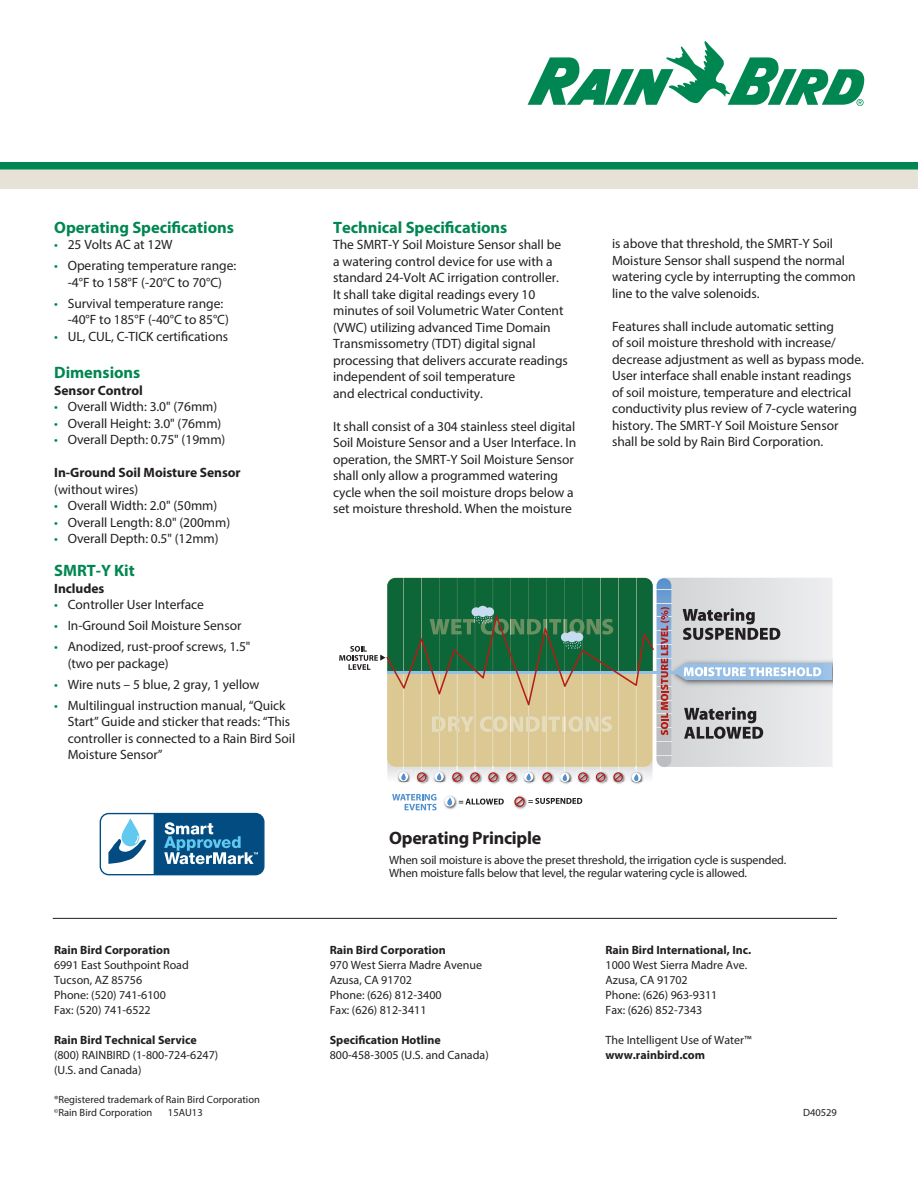
<style>
.page{position:relative;width:918px;height:1188px;background:#fff}
.page>*{position:absolute;margin:0;border:0;box-sizing:border-box;transform-origin:0 0}
.t1{font:700 18px "Myriad Pro";letter-spacing:-.015em;color:#231f20}
.t2{font:700 16.5px "Myriad Pro";letter-spacing:-.005em;color:#008751}
.t3{font:13.5px/16.5px "Myriad Pro";letter-spacing:-.005em;color:#231f20}
.t4{font:700 13.5px "Myriad Pro";letter-spacing:-.005em;color:#231f20}
.t5{font:12px/15px "Myriad Pro";color:#231f20}
.t6{font:700 12px "Myriad Pro";color:#231f20}
.t7{font:10.5px "Myriad Pro";color:#231f20}
.s1{color:#008751}
</style>
<div class="page">
<img style="left:516px;top:796px;width:9px;height:13px">
<img style="left:443px;top:795px;width:14px;height:15px">
<div style="left:445px;top:796px;width:10px;height:11px;background:#fff;border-radius:50%"></div>
<svg style="left:447px;top:797px;width:6px;height:9px"></svg>
<svg style="left:459px;top:799px;width:45px;height:6px"></svg>
<svg style="left:514px;top:797px;width:68px;height:10px"></svg>
<svg style="left:392px;top:794px;width:45px;height:16px"></svg>
<img style="left:454px;top:782px;width:8px;height:2px">
<img style="left:419px;top:782px;width:8px;height:2px">
<img style="left:472px;top:782px;width:8px;height:2px">
<img style="left:490px;top:782px;width:8px;height:2px">
<img style="left:508px;top:782px;width:8px;height:2px">
<img style="left:544px;top:782px;width:8px;height:2px">
<img style="left:580px;top:782px;width:8px;height:2px">
<img style="left:598px;top:782px;width:8px;height:2px">
<img style="left:615px;top:782px;width:8px;height:2px">
<img style="left:526px;top:782px;width:7px;height:2px">
<img style="left:561px;top:782px;width:10px;height:2px">
<img style="left:632px;top:782px;width:10px;height:2px">
<svg style="left:339px;top:577px;width:493px;height:205px;background:#aab9a4"></svg>
<hr style="left:53px;top:918px;width:784px;height:1px;background:#231f20">
<div style="left:0;top:170px;width:918px;height:19px;background:#e6e2d7"></div>
<div style="left:0;top:162px;width:918px;height:8px;background:#008751"></div>
<svg style="left:528px;top:41px;width:336px;height:65px"></svg>
<div style="left:100px;top:813px;width:165px;height:62px;border:1px solid #034c81;border-radius:8px"></div>
<svg style="left:108px;top:818px;width:38px;height:46px"></svg>
<svg style="left:154px;top:814px;width:110px;height:61px;background:#286a98"></svg>
<p class="t2" style="left:54px;top:216px;width:181px">Operating Specifications</p>
<p class="t3" style="left:54px;top:236px;width:120px"><span class="s1">•</span> 25 Volts AC at 12W</p>
<p class="t3" style="left:54px;top:257px;width:183px;text-align:center"><span class="s1">•</span> Operating temperature range: -4°F to 158°F (-20°C to 70°C)</p>
<p class="t3" style="left:68px;top:295px;width:163px;text-indent:-14px"><span class="s1">•</span> Survival temperature range: -40°F to 185°F (-40°C to 85°C)</p>
<p class="t3" style="left:54px;top:328px;width:175px"><span class="s1">•</span> UL, CUL, C-TICK certifications</p>
<p class="t2" style="left:54px;top:362px;width:88px">Dimensions</p>
<p class="t4" style="left:54px;top:381px;width:90px">Sensor Control</p>
<p class="t3" style="left:54px;top:398px;width:165px"><span class="s1">•</span> Overall Width: 3.0" (76mm)</p>
<p class="t3" style="left:54px;top:415px;width:169px"><span class="s1">•</span> Overall Height: 3.0" (76mm)</p>
<p class="t3" style="left:54px;top:431px;width:173px"><span class="s1">•</span> Overall Depth: 0.75" (19mm)</p>
<p class="t4" style="left:54px;top:464px;width:188px">In-Ground Soil Moisture Sensor</p>
<p class="t3" style="left:54px;top:481px;width:85px">(without wires)</p>
<p class="t3" style="left:54px;top:497px;width:165px"><span class="s1">•</span> Overall Width: 2.0" (50mm)</p>
<p class="t3" style="left:54px;top:514px;width:177px"><span class="s1">•</span> Overall Length: 8.0" (200mm)</p>
<p class="t3" style="left:54px;top:530px;width:166px"><span class="s1">•</span> Overall Depth: 0.5" (12mm)</p>
<p class="t2" style="left:54px;top:560px;width:82px">SMRT-Y Kit</p>
<p class="t4" style="left:54px;top:579px;width:52px">Includes</p>
<p class="t3" style="left:54px;top:596px;width:151px"><span class="s1">•</span> Controller User Interface</p>
<p class="t3" style="left:54px;top:617px;width:189px"><span class="s1">•</span> In-Ground Soil Moisture Sensor</p>
<p class="t3" style="left:68px;top:638px;width:184px;text-indent:-14px"><span class="s1">•</span> Anodized, rust-proof screws, 1.5" (two per package)</p>
<p class="t3" style="left:54px;top:676px;width:207px"><span class="s1">•</span> Wire nuts – 5 blue, 2 gray, 1 yellow</p>
<p class="t3" style="left:68px;top:697px;width:229px;text-indent:-14px"><span class="s1">•</span> Multilingual instruction manual, “Quick Start” Guide and sticker that reads: “This controller is connected to a Rain Bird Soil Moisture Sensor”</p>
<p class="t6" style="left:54px;top:942px;width:118px">Rain Bird Corporation</p>
<p class="t5" style="left:54px;top:957px;width:136px">6991 East Southpoint Road</p>
<p class="t5" style="left:54px;top:972px;width:90px">Tucson, AZ 85756</p>
<p class="t5" style="left:54px;top:987px;width:113px">Phone: (520) 741-6100<br>Fax: (520) 741-6522</p>
<p class="t6" style="left:54px;top:1032px;width:144px">Rain Bird Technical Service</p>
<p class="t5" style="left:54px;top:1047px;width:166px">(800) RAINBIRD (1-800-724-6247)</p>
<p class="t5" style="left:54px;top:1062px;width:89px">(U.S. and Canada)</p>
<p class="t2" style="left:333px;top:216px;width:176px">Technical Specifications</p>
<p class="t3" style="left:333px;top:236px;width:236px">The SMRT-Y Soil Moisture Sensor shall be a watering control device for use with a standard 24-Volt AC irrigation controller.<br>It shall take digital readings every 10 minutes of soil Volumetric Water Content (VWC) utilizing advanced Time Domain Transmissometry (TDT) digital signal processing that delivers accurate readings independent of soil temperature</p>
<p class="t3" style="left:333px;top:385px;width:151px">and electrical conductivity.</p>
<p class="t3" style="left:333px;top:418px;width:245px">It shall consist of a 304 stainless steel digital Soil Moisture Sensor and a User Interface. In operation, the SMRT-Y Soil Moisture Sensor shall only allow a programmed watering cycle when the soil moisture drops below a set moisture threshold. When the moisture</p>
<p class="t3" style="left:612px;top:235px;width:245px">is above that threshold, the SMRT-Y Soil Moisture Sensor shall suspend the normal watering cycle by interrupting the common line to the valve solenoids.</p>
<p class="t3" style="left:612px;top:318px;width:253px">Features shall include automatic setting<br>of soil moisture threshold with increase/ decrease adjustment as well as bypass mode.<br>User interface shall enable instant readings of soil moisture, temperature and electrical conductivity plus review of 7-cycle watering history. The SMRT-Y Soil Moisture Sensor shall be sold by Rain Bird Corporation.</p>
<p class="t1" style="left:389px;top:827px;width:153px">Operating Principle</p>
<p class="t5" style="left:389px;top:853px;width:399px;line-height:13.5px">When soil moisture is above the preset threshold, the irrigation cycle is suspended.<br>When moisture falls below that level, the regular watering cycle is allowed.</p>
<p class="t6" style="left:330px;top:942px;width:118px">Rain Bird Corporation</p>
<p class="t5" style="left:330px;top:957px;width:154px">970 West Sierra Madre Avenue<br>Azusa, CA 91702</p>
<p class="t5" style="left:330px;top:987px;width:113px">Phone: (626) 812-3400<br>Fax: (626) 812-3411</p>
<p class="t6" style="left:330px;top:1032px;width:113px">Specification Hotline</p>
<p class="t5" style="left:330px;top:1047px;width:160px">800-458-3005 (U.S. and Canada)</p>
<p class="t6" style="left:606px;top:942px;width:147px">Rain Bird International, Inc.</p>
<p class="t5" style="left:606px;top:957px;width:143px">1000 West Sierra Madre Ave.</p>
<p class="t5" style="left:606px;top:972px;width:84px">Azusa, CA 91702</p>
<p class="t5" style="left:606px;top:987px;width:113px">Phone: (626) 963-9311<br>Fax: (626) 852-7343</p>
<p class="t5" style="left:606px;top:1032px;width:148px">The Intelligent Use of Water™</p>
<p class="t6" style="left:606px;top:1047px;width:101px">www.rainbird.com</p>
<p class="t7" style="left:54px;top:1093px;width:207px">®Registered trademark of Rain Bird Corporation</p>
<p class="t7" style="left:54px;top:1106px;width:100px"><sup>©</sup>Rain Bird Corporation</p>
<p class="t7" style="left:168px;top:1106px;width:36px">15AU13</p>
<p class="t7" style="left:803px;top:1106px;width:35px">D40529</p>
</div>
